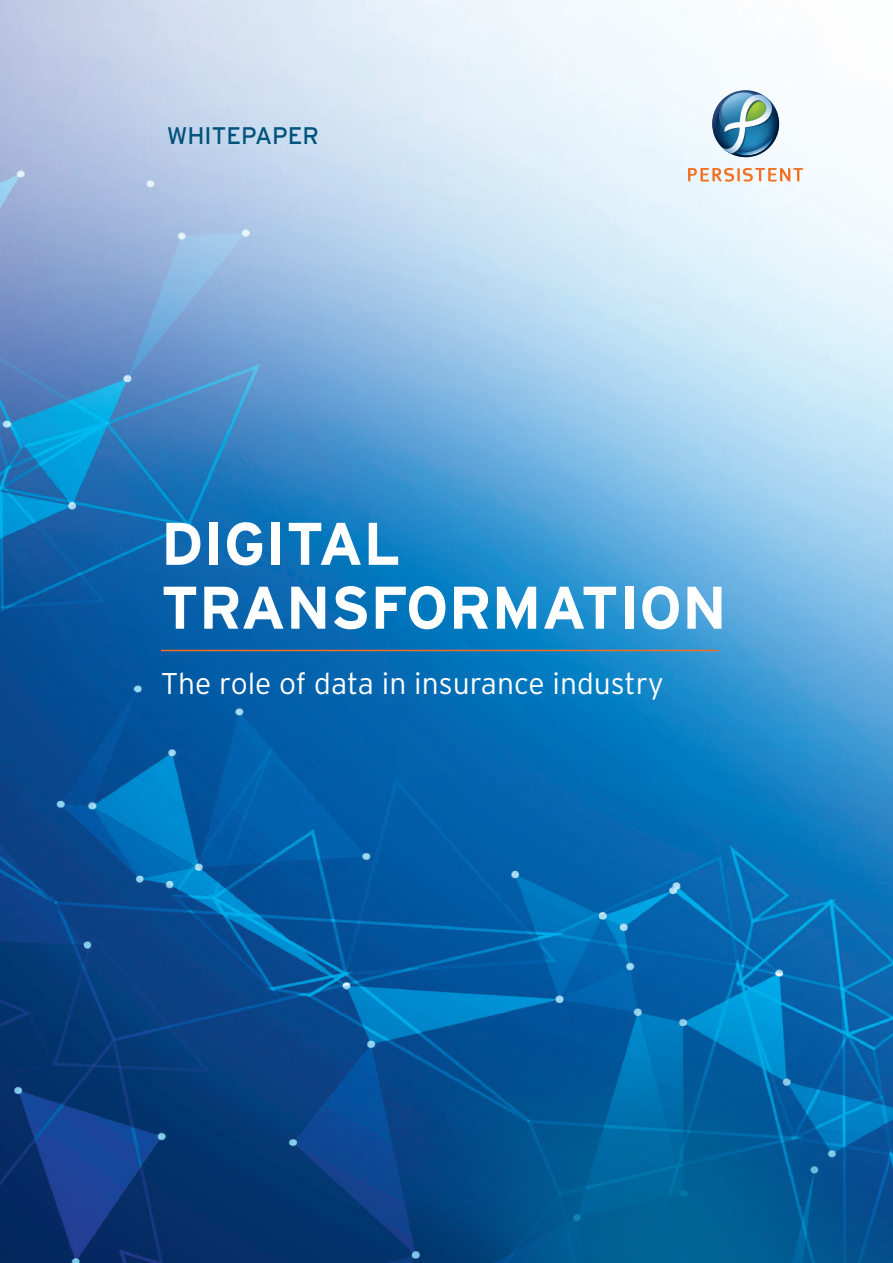
<style>
.page{position:relative;width:893px;height:1263px;background:#fff}
.page>*{position:absolute;margin:0;border:0;box-sizing:border-box;transform-origin:0 0}
.t1{font:700 60px/63.9px "Interstate";color:#fff}
.t2{font:300 30px "Interstate";color:#fff}
.t3{font:24px "Interstate";color:#00537c}
</style>
<div class="page">
<img style="left:0;top:0;width:893px;height:1263px">
<div style="left:703px;top:81px;width:85px;height:85px;background:#f4fafd"></div>
<svg style="left:708px;top:90px;width:75px;height:72px"></svg>
<svg style="left:688px;top:168px;width:115px;height:14px"></svg>
<hr style="left:161px;top:650px;width:558px;height:1px;background:#f36e21">
<p class="t3" style="left:167px;top:122px;width:154px">WHITEPAPER</p>
<h1 class="t1" style="left:161px;top:511px;width:567px">DIGITAL<br>TRANSFORMATION</h1>
<p class="t2" style="left:161px;top:667px;width:504px">The role of data in insurance industry</p>
</div>
